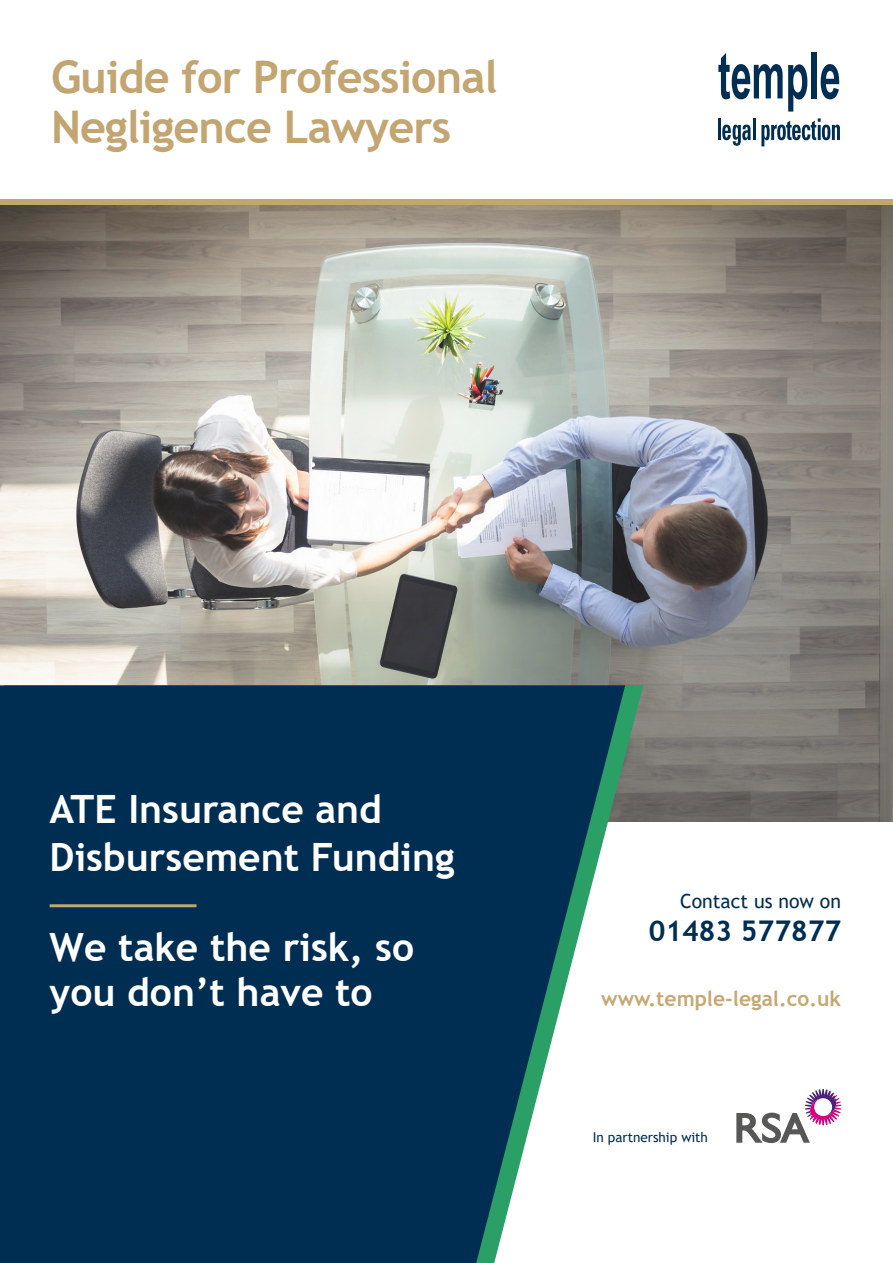
<style>
.page{position:relative;width:893px;height:1263px;background:#fff}
.page>*{position:absolute;margin:0;border:0;box-sizing:border-box;transform-origin:0 0}
.t1{font:700 45px/49.5px "Trebuchet MS";letter-spacing:-.02em;color:#c3a572}
.t2{font:700 39px/48px "Trebuchet MS";color:#fff}
.t3{font:700 28.5px "Trebuchet MS";color:#002e52}
.t4{font:700 21px "Trebuchet MS";color:#c7a874}
.t5{font:19.5px "Trebuchet MS";color:#002e52}
.t6{font:13.5px "Trebuchet MS";color:#002e52}
</style>
<div class="page">
<svg style="left:736px;top:1089px;width:105px;height:54px"></svg>
<img style="left:0;top:205px;width:893px;height:616px">
<svg style="left:625px;top:685px;width:18px;height:137px;background:#627f6d"></svg>
<svg style="left:0;top:685px;width:625px;height:578px;background:#184362"></svg>
<hr style="left:50px;top:904px;width:147px;height:3px;background:#c3a572">
<hr style="left:718px;top:118px;width:3px;height:22px;background:#002e52">
<svg style="left:722px;top:125px;width:29px;height:21px"></svg>
<hr style="left:753px;top:118px;width:2px;height:22px;background:#002e52">
<svg style="left:761px;top:118px;width:79px;height:28px"></svg>
<svg style="left:718px;top:53px;width:89px;height:59px"></svg>
<div style="left:811px;top:52px;width:6px;height:46px;background:#002e52"></div>
<svg style="left:821px;top:64px;width:18px;height:35px"></svg>
<div style="left:0;top:200px;width:893px;height:5px;background:#c3a572"></div>
<p class="t1" style="left:51px;top:53px;width:448px">Guide for Professional<br>Negligence Lawyers</p>
<p class="t2" style="left:50px;top:785px;width:407px">ATE Insurance and<br>Disbursement Funding</p>
<p class="t2" style="left:50px;top:924px;width:366px;line-height:45px">We take the risk, so you don’t have to</p>
<p class="t5" style="left:680px;top:889px;width:163px">Contact us now on</p>
<p class="t3" style="left:649px;top:913px;width:194px">01483 577877</p>
<p class="t4" style="left:601px;top:986px;width:241px">www.temple-legal.co.uk</p>
<p class="t6" style="left:593px;top:1129px;width:117px">In partnership with</p>
</div>
